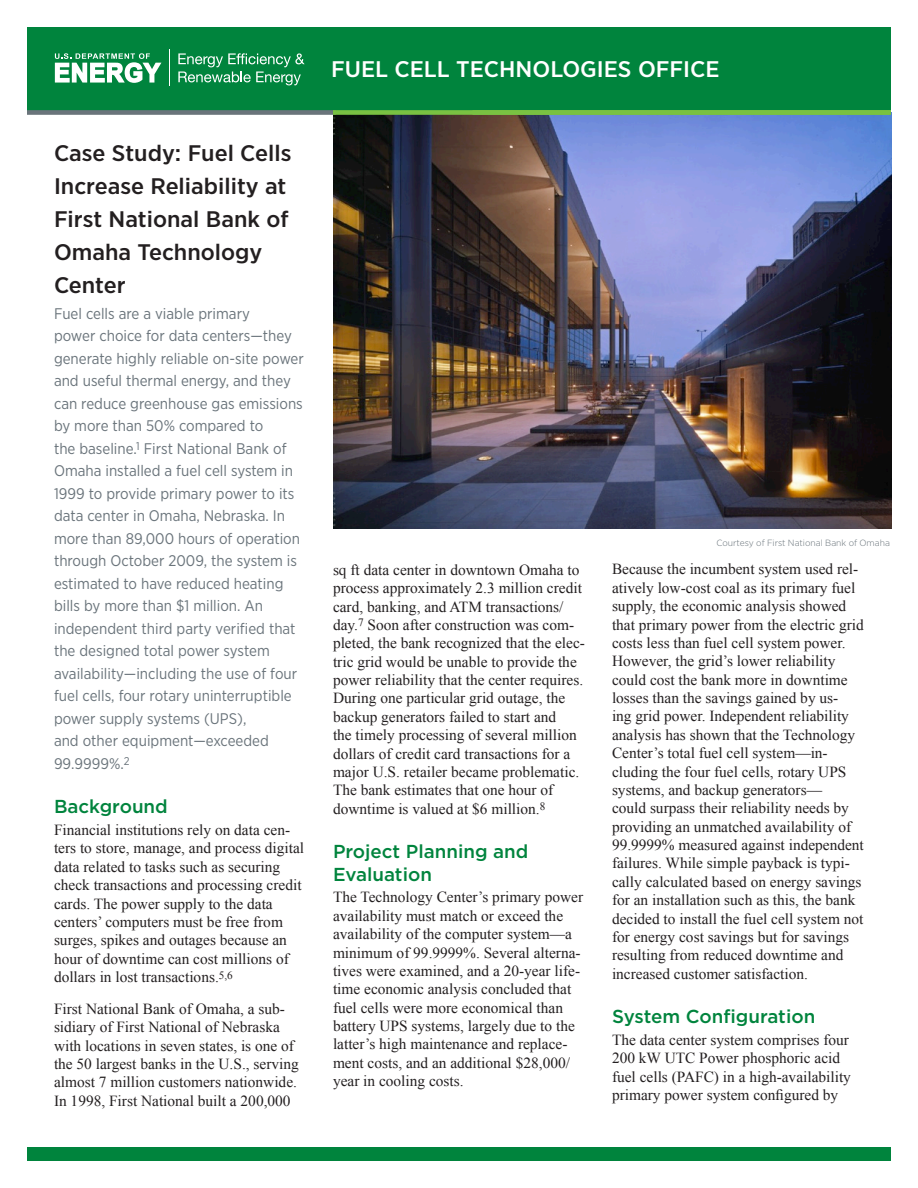
<style>
.page{position:relative;width:918px;height:1188px;background:#fff}
.page>*{position:absolute;margin:0;border:0;box-sizing:border-box;transform-origin:0 0}
.program_name_page_1{font:500 22.65px "Gotham Narrow";color:#fff;scale:1.1 1}
.subhead_1{font:500 22.5px/33px "Gotham Narrow";color:#231f20;scale:1.1 1}
.subhead_1-2{font:500 18.75px/22.5px "Gotham";color:#00843d}
.Body_Text{font:15.3px/18.3px "Times New Roman";color:#231f20}
.intro_statement{font:15.3px/22.5px "Gotham Narrow";color:#6a747b}
.Photo_Credits{font:300 9px "Gotham Narrow";color:#6a747b;scale:1.1 1}
</style>
<div class="page">
<img style="left:333px;top:115px;width:558px;height:413px">
<div style="left:27px;top:1148px;width:864px;height:13px;background:#00843d"></div>
<div style="left:27px;top:27px;width:864px;height:84px;background:#00843d"></div>
<svg style="left:55px;top:53px;width:106px;height:30px"></svg>
<hr style="left:169px;top:50px;width:1px;height:36px;background:#fff">
<svg style="left:178px;top:53px;width:127px;height:32px"></svg>
<div style="left:27px;top:110px;width:309px;height:5px;background:#6a747b"></div>
<div style="left:333px;top:110px;width:558px;height:5px;background:#79c142"></div>
<p class="subhead_1" style="left:54px;top:136px;width:217px">Case Study: Fuel Cells<br>Increase Reliability at<br>First National Bank of<br>Omaha Technology<br>Center</p>
<p class="intro_statement" style="left:54px;top:302px;width:251px">Fuel cells are a viable primary<br>power choice for data centers—they generate highly reliable on-site power and useful thermal energy, and they can reduce greenhouse gas emissions by more than 50% compared to<br>the baseline.<sup>1</sup> First National Bank of Omaha installed a fuel cell system in 1999 to provide primary power to its data center in Omaha, Nebraska. In more than 89,000 hours of operation through October 2009, the system is estimated to have reduced heating bills by more than $1 million. An independent third party verified that the designed total power system availability—including the use of four fuel cells, four rotary uninterruptible power supply systems (UPS),<br>and other equipment—exceeded 99.9999%.<sup>2</sup></p>
<p class="subhead_1-2" style="left:54px;top:795px;width:115px">Background</p>
<p class="Body_Text" style="left:54px;top:821px;width:252px">Financial institutions rely on data cen&shy;ters to store, manage, and process digital data related to tasks such as securing check transactions and processing credit cards. The power supply to the data centers’ computers must be free from surges, spikes and outages because an hour of downtime can cost millions of dollars in lost transactions.<sup>5,6</sup></p>
<p class="Body_Text" style="left:54px;top:999px;width:246px">First National Bank of Omaha, a sub&shy;sidiary of First National of Nebraska with locations in seven states, is one of the 50 largest banks in the U.S., serving almost 7 million customers nationwide.<br>In 1998, First National built a 200,000</p>
<p class="program_name_page_1" style="left:331px;top:54px;width:355px">FUEL CELL TECHNOLOGIES OFFICE</p>
<p class="Body_Text" style="left:333px;top:560px;width:253px">sq ft data center in downtown Omaha to process approximately 2.3 million credit card, banking, and ATM transactions/ day.<sup>7</sup> Soon after construction was com&shy;pleted, the bank recognized that the elec&shy;tric grid would be unable to provide the power reliability that the center requires.<br>During one particular grid outage, the backup generators failed to start and<br>the timely processing of several million dollars of credit card transactions for a major U.S. retailer became problematic.<br>The bank estimates that one hour of downtime is valued at $6 million.<sup>8</sup></p>
<p class="subhead_1-2" style="left:333px;top:840px;width:197px">Project Planning and<br>Evaluation</p>
<p class="Body_Text" style="left:333px;top:888px;width:252px">The Technology Center’s primary power availability must match or exceed the availability of the computer system—a minimum of 99.9999%. Several alterna&shy;tives were examined, and a 20-year life&shy;time economic analysis concluded that fuel cells were more economical than battery UPS systems, largely due to the latter’s high maintenance and replace&shy;ment costs, and an additional $28,000/ year in cooling costs.</p>
<p class="Photo_Credits" style="left:716px;top:538px;width:159px">Courtesy of First National Bank of Omaha</p>
<p class="Body_Text" style="left:612px;top:560px;width:253px">Because the incumbent system used rel&shy;atively low-cost coal as its primary fuel supply, the economic analysis showed that primary power from the electric grid costs less than fuel cell system power.<br>However, the grid’s lower reliability could cost the bank more in downtime losses than the savings gained by us-<br>ing grid power. Independent reliability analysis has shown that the Technology Center’s total fuel cell system—in&shy;cluding the four fuel cells, rotary UPS systems, and backup generators—<br>could surpass their reliability needs by providing an unmatched availability of 99.9999% measured against independent failures. While simple payback is typi&shy;cally calculated based on energy savings for an installation such as this, the bank decided to install the fuel cell system not for energy cost savings but for savings resulting from reduced downtime and increased customer satisfaction.</p>
<p class="subhead_1-2" style="left:612px;top:1005px;width:205px">System Configuration</p>
<p class="Body_Text" style="left:612px;top:1030px;width:241px">The data center system comprises four 200 kW UTC Power phosphoric acid fuel cells (PAFC) in a high-availability primary power system configured by</p>
</div>
